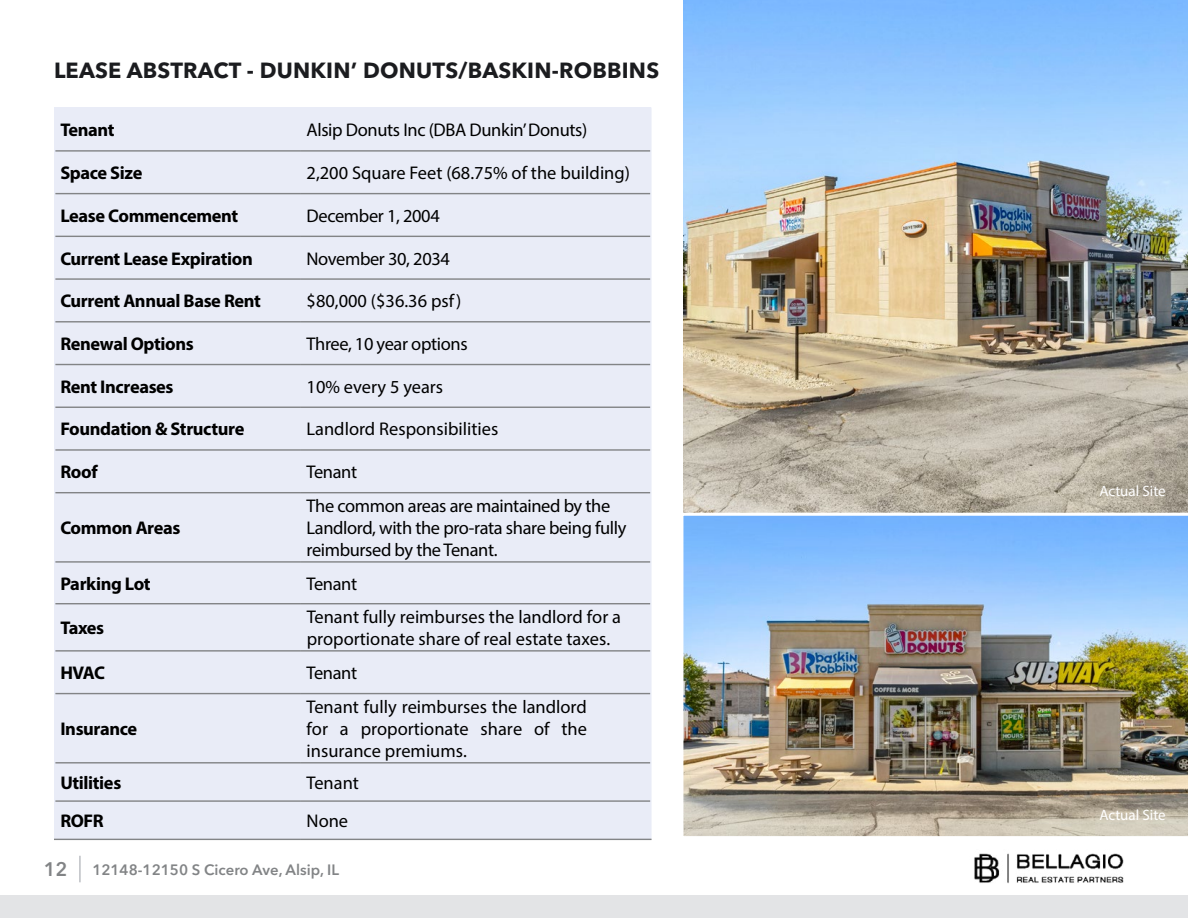
<style>
.page{position:relative;width:1188px;height:918px;background:#fff}
.page>*{position:absolute;margin:0;border:0;box-sizing:border-box;transform-origin:0 0}
.t1{font:700 21.75px "Avenir Next LT Pro";letter-spacing:.01em;color:#1b1c1f}
.t2{font:600 19.5px "Avenir Next LT Pro";color:#828486}
.t3{font:18.45px/22px "Myriad Pro";color:#000}
.t4{font:700 18.45px "Myriad Pro";letter-spacing:-.02em;color:#000}
.t5{font:18.45px/22px "Myriad Pro";letter-spacing:-.02em;color:#000}
.t6{font:15px "Myriad Pro";color:#fff}
.t7{font:600 14.85px "Avenir Next LT Pro";color:#828486}
</style>
<div class="page">
<div style="left:0;top:895px;width:1188px;height:23px;background:#e3e4e6"></div>
<img style="left:974px;top:853px;width:150px;height:31px">
<hr style="left:79px;top:856px;width:2px;height:26px;background:#bdbfc4">
<img style="left:683px;top:0;width:505px;height:513px">
<img style="left:683px;top:515px;width:505px;height:322px">
<div style="left:54px;top:107px;width:596px;height:733px;background:#e9ecf7"></div>
<hr style="left:650px;top:109px;width:2px;height:42px;background:#e9ecf7">
<hr style="left:301px;top:107px;width:351px;height:2px;background:#e9ecf7">
<hr style="left:650px;top:151px;width:2px;height:43px;background:#e9ecf7">
<hr style="left:650px;top:194px;width:2px;height:42px;background:#e9ecf7">
<hr style="left:650px;top:236px;width:2px;height:43px;background:#e9ecf7">
<hr style="left:650px;top:279px;width:2px;height:43px;background:#e9ecf7">
<hr style="left:650px;top:365px;width:2px;height:42px;background:#e9ecf7">
<hr style="left:650px;top:493px;width:2px;height:69px;background:#e9ecf7">
<hr style="left:650px;top:801px;width:2px;height:38px;background:#e9ecf7">
<hr style="left:650px;top:322px;width:2px;height:43px;background:#e9ecf7">
<hr style="left:650px;top:407px;width:2px;height:43px;background:#e9ecf7">
<hr style="left:650px;top:450px;width:2px;height:43px;background:#e9ecf7">
<hr style="left:650px;top:562px;width:2px;height:42px;background:#e9ecf7">
<hr style="left:650px;top:651px;width:2px;height:43px;background:#e9ecf7">
<hr style="left:650px;top:604px;width:2px;height:47px;background:#e9ecf7">
<hr style="left:650px;top:694px;width:2px;height:69px;background:#e9ecf7">
<hr style="left:650px;top:763px;width:2px;height:38px;background:#e9ecf7">
<hr style="left:55px;top:150px;width:246px;height:2px;background:#828486">
<hr style="left:301px;top:150px;width:349px;height:2px;background:#828486">
<hr style="left:55px;top:193px;width:246px;height:1px;background:#828486">
<hr style="left:301px;top:193px;width:349px;height:1px;background:#828486">
<hr style="left:55px;top:236px;width:246px;height:1px;background:#828486">
<hr style="left:301px;top:236px;width:349px;height:1px;background:#828486">
<hr style="left:55px;top:278px;width:246px;height:2px;background:#828486">
<hr style="left:301px;top:278px;width:349px;height:2px;background:#828486">
<hr style="left:55px;top:321px;width:246px;height:1px;background:#828486">
<hr style="left:301px;top:321px;width:349px;height:1px;background:#828486">
<hr style="left:55px;top:364px;width:246px;height:1px;background:#828486">
<hr style="left:301px;top:364px;width:349px;height:1px;background:#828486">
<hr style="left:55px;top:407px;width:246px;height:1px;background:#828486">
<hr style="left:301px;top:407px;width:349px;height:1px;background:#828486">
<hr style="left:55px;top:449px;width:246px;height:2px;background:#828486">
<hr style="left:301px;top:449px;width:349px;height:2px;background:#828486">
<hr style="left:55px;top:492px;width:246px;height:1px;background:#828486">
<hr style="left:301px;top:492px;width:349px;height:1px;background:#828486">
<hr style="left:55px;top:561px;width:246px;height:2px;background:#828486">
<hr style="left:301px;top:561px;width:349px;height:2px;background:#828486">
<hr style="left:55px;top:603px;width:246px;height:1px;background:#828486">
<hr style="left:301px;top:603px;width:349px;height:1px;background:#828486">
<hr style="left:55px;top:650px;width:246px;height:2px;background:#828486">
<hr style="left:301px;top:650px;width:349px;height:2px;background:#828486">
<hr style="left:55px;top:693px;width:246px;height:1px;background:#828486">
<hr style="left:301px;top:693px;width:349px;height:1px;background:#828486">
<hr style="left:54px;top:839px;width:247px;height:1px;background:#828486">
<hr style="left:301px;top:839px;width:351px;height:1px;background:#828486">
<hr style="left:55px;top:762px;width:246px;height:2px;background:#828486">
<hr style="left:301px;top:762px;width:349px;height:2px;background:#828486">
<hr style="left:55px;top:800px;width:246px;height:2px;background:#828486">
<hr style="left:301px;top:800px;width:349px;height:2px;background:#828486">
<p class="t1" style="left:54px;top:57px;width:607px">LEASE ABSTRACT - DUNKIN’ DONUTS/BASKIN-ROBBINS</p>
<p class="t4" style="left:60px;top:118px;width:56px">Tenant</p>
<p class="t5" style="left:307px;top:119px;width:282px">Alsip Donuts Inc (DBA Dunkin’ Donuts)</p>
<p class="t4" style="left:60px;top:161px;width:84px">Space Size</p>
<p class="t3" style="left:307px;top:162px;width:325px">2,200 Square Feet (68.75% of the building)</p>
<p class="t4" style="left:60px;top:204px;width:179px">Lease Commencement</p>
<p class="t5" style="left:307px;top:204px;width:135px">December 1, 2004</p>
<p class="t4" style="left:60px;top:246px;width:194px">Current Lease Expiration</p>
<p class="t5" style="left:307px;top:247px;width:145px">November 30, 2034</p>
<p class="t4" style="left:60px;top:289px;width:202px">Current Annual Base Rent</p>
<p class="t3" style="left:307px;top:290px;width:156px">$80,000 ($36.36 psf)</p>
<p class="t4" style="left:60px;top:332px;width:135px">Renewal Options</p>
<p class="t5" style="left:307px;top:333px;width:163px">Three, 10 year options</p>
<p class="t4" style="left:60px;top:374px;width:115px">Rent Increases</p>
<p class="t3" style="left:307px;top:375px;width:138px">10% every 5 years</p>
<p class="t4" style="left:60px;top:417px;width:186px">Foundation &amp; Structure</p>
<p class="t3" style="left:307px;top:418px;width:193px">Landlord Responsibilities</p>
<p class="t4" style="left:60px;top:460px;width:39px">Roof</p>
<p class="t3" style="left:307px;top:461px;width:52px">Tenant</p>
<p class="t4" style="left:60px;top:516px;width:122px">Common Areas</p>
<p class="t5" style="left:307px;top:495px;width:322px">The common areas are maintained by the<br>Landlord, with the pro-rata share being fully reimbursed by the Tenant.</p>
<p class="t4" style="left:60px;top:571px;width:92px">Parking Lot</p>
<p class="t3" style="left:307px;top:572px;width:52px">Tenant</p>
<p class="t4" style="left:60px;top:616px;width:45px">Taxes</p>
<p class="t3" style="left:307px;top:605px;width:316px">Tenant fully reimburses the landlord for a proportionate share of real estate taxes.</p>
<p class="t4" style="left:60px;top:661px;width:46px">HVAC</p>
<p class="t3" style="left:307px;top:662px;width:52px">Tenant</p>
<p class="t4" style="left:60px;top:717px;width:78px">Insurance</p>
<p class="t3" style="left:307px;top:695px;width:282px;text-align:justify">Tenant fully reimburses the landlord for a proportionate share of the insurance premiums.</p>
<p class="t4" style="left:60px;top:771px;width:62px">Utilities</p>
<p class="t3" style="left:307px;top:771px;width:54px">Tenant</p>
<p class="t4" style="left:60px;top:809px;width:45px">ROFR</p>
<p class="t3" style="left:307px;top:810px;width:43px">None</p>
<p class="t2" style="left:44px;top:858px;width:25px">12</p>
<p class="t7" style="left:92px;top:861px;width:248px">12148-12150 S Cicero Ave, Alsip, IL</p>
<p class="t6" style="left:1099px;top:482px;width:68px">Actual Site</p>
<p class="t6" style="left:1099px;top:806px;width:68px">Actual Site</p>
</div>
